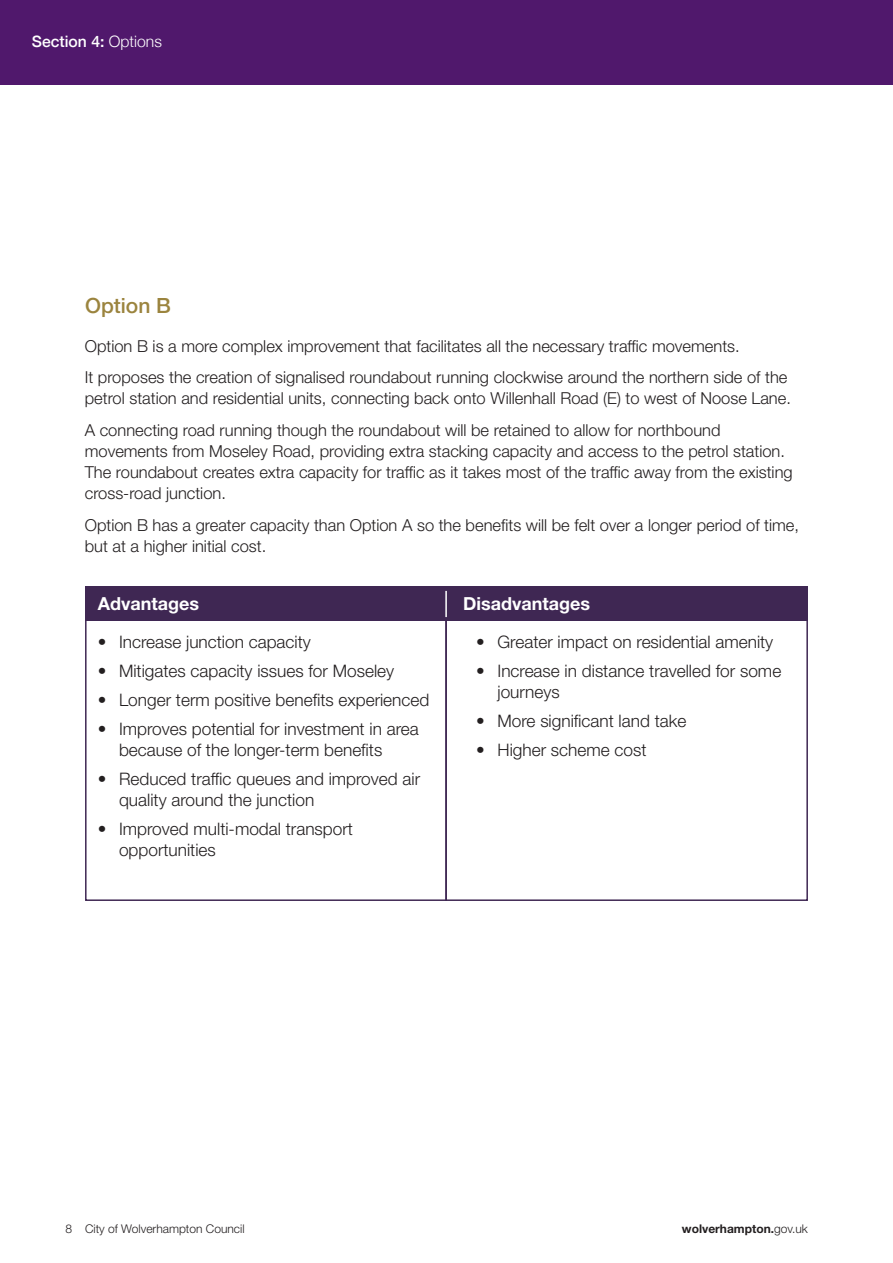
<style>
.page{position:relative;width:893px;height:1263px;background:#fff}
.page>*{position:absolute;margin:0;border:0;box-sizing:border-box;transform-origin:0 0}
.t1{font:500 21px "Helvetica Neue LT Std";color:#9b843e}
.t2{font:700 18px "Helvetica Neue LT Std";color:#fff}
.t3{font:300 17.25px/20.7px "Helvetica Neue LT Std";color:#231f20}
.t4{font:300 16.5px/21px "Helvetica Neue LT Std";color:#231f20}
.t5{font:500 15.75px "Helvetica Neue";color:#fff}
.t6{font:300 12px "Helvetica Neue LT Std";color:#231f20}
.t7{font:700 12px "Helvetica Neue LT Std";color:#231f20}
.s1{font-weight:300}
</style>
<div class="page">
<div style="left:0;top:0;width:893px;height:85px;background:#50186c"></div>
<div style="left:85px;top:587px;width:723px;height:34px;background:#3f2753"></div>
<hr style="left:445px;top:587px;width:2px;height:314px;background:#3f2753">
<hr style="left:445px;top:591px;width:2px;height:26px;background:#fff">
<p class="t5" style="left:32px;top:32px;width:132px">Section 4: <span class="s1">Options</span></p>
<p class="t1" style="left:85px;top:298px;width:87px">Option B</p>
<p class="t4" style="left:85px;top:332px;width:704px;line-height:31.5px">Option B is a more complex improvement that facilitates all the necessary traffic movements.<br>It proposes the creation of signalised roundabout running clockwise around the northern side of the</p>
<p class="t4" style="left:85px;top:384px;width:708px;line-height:31.5px">petrol station and residential units, connecting back onto Willenhall Road (E) to west of Noose Lane.<br>A connecting road running though the roundabout will be retained to allow for northbound</p>
<p class="t4" style="left:85px;top:442px;width:709px">movements from Moseley Road, providing extra stacking capacity and access to the petrol station.<br>The roundabout creates extra capacity for traffic as it takes most of the traffic away from the existing cross-road junction.</p>
<p class="t4" style="left:85px;top:516px;width:716px">Option B has a greater capacity than Option A so the benefits will be felt over a longer period of time, but at a higher initial cost.</p>
<p class="t2" style="left:98px;top:597px;width:103px">Advantages</p>
<p class="t2" style="left:463px;top:597px;width:129px">Disadvantages</p>
<p class="t3" style="left:476px;top:633px;width:299px">• Greater impact on residential amenity</p>
<p class="t3" style="left:497px;top:662px;width:285px;text-indent:-21px">• Increase in distance travelled for some journeys</p>
<p class="t3" style="left:476px;top:712px;width:212px">• More significant land take</p>
<p class="t3" style="left:476px;top:741px;width:172px">• Higher scheme cost</p>
<p class="t3" style="left:98px;top:633px;width:214px">• Increase junction capacity</p>
<p class="t3" style="left:98px;top:662px;width:298px">• Mitigates capacity issues for Moseley</p>
<p class="t3" style="left:98px;top:691px;width:333px">• Longer term positive benefits experienced</p>
<p class="t3" style="left:119px;top:720px;width:301px;text-indent:-21px">• Improves potential for investment in area because of the longer-term benefits</p>
<p class="t3" style="left:119px;top:770px;width:303px;text-indent:-21px">• Reduced traffic queues and improved air quality around the junction</p>
<p class="t3" style="left:119px;top:820px;width:235px;text-indent:-21px">• Improved multi-modal transport opportunities</p>
<p class="t6" style="left:66px;top:1225px;width:181px">8 City of Wolverhampton Council</p>
<p class="t7" style="left:682px;top:1225px;width:127px">wolverhampton.<span class="s1">gov.uk</span></p>
</div>
